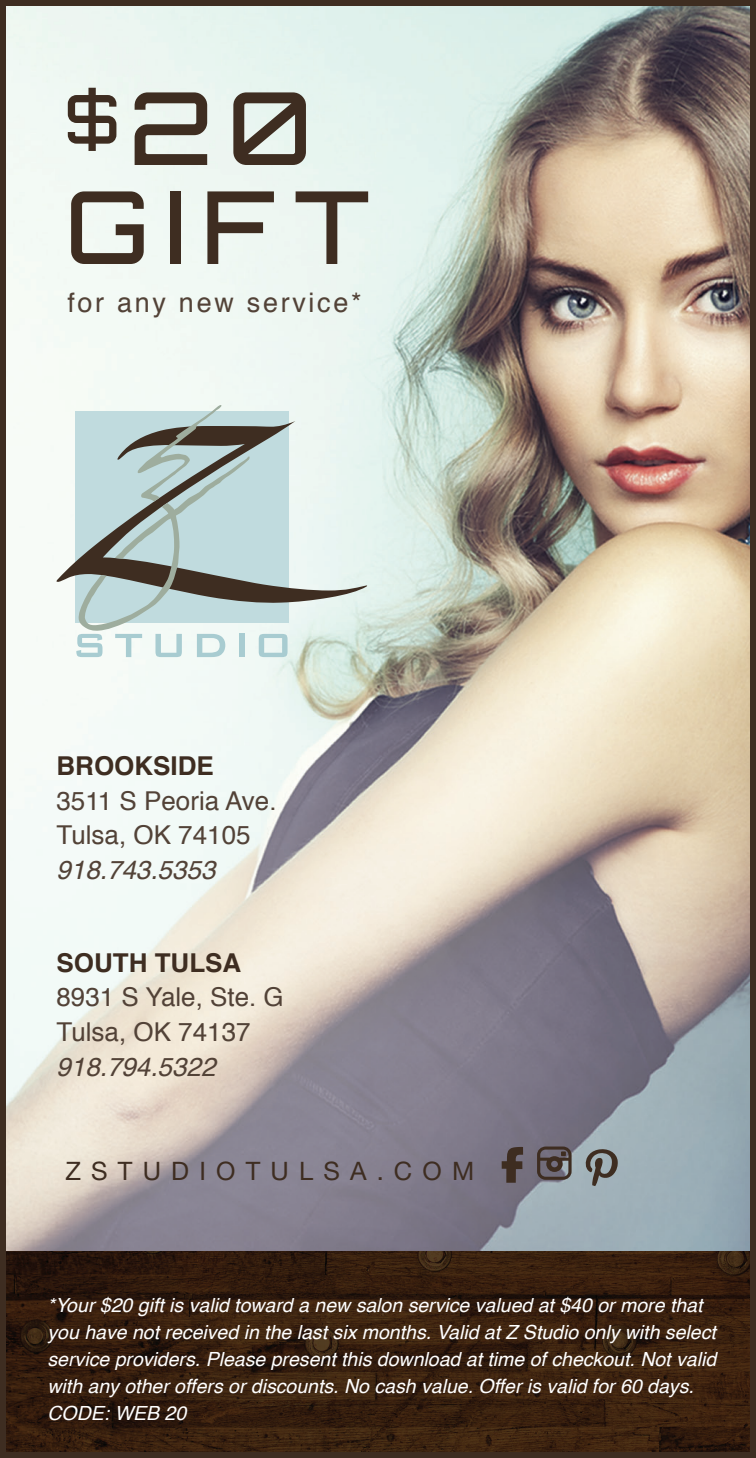
<style>
.page{position:relative;width:756px;height:1458px;background:#fff}
.page>*{position:absolute;margin:0;border:0;box-sizing:border-box;transform-origin:0 0}
.t1{font:500 100.8px/99px "Orbitron";letter-spacing:.15em;color:#3e2d21}
.t2{font:27px "Helvetica";letter-spacing:.1em;color:#524237}
.t3{font:26.1px/34.5px "Helvetica";color:#524237}
.t4{font:italic 26.1px "Helvetica";color:#524237}
.t5{font:700 26.1px "Helvetica";color:#3e2d21}
.t6{font:25.5px "Helvetica Neue";letter-spacing:.4em;color:#3e2d21}
.t7{font:italic 19.5px/27px "Helvetica";color:#fff}
</style>
<div class="page">
<img style="left:7px;top:7px;width:742px;height:1245px">
<div style="left:76px;top:411px;width:213px;height:211px;background:#c0dbde"></div>
<svg style="left:56px;top:421px;width:311px;height:182px;fill:#e8f5f0"></svg>
<svg style="left:259px;top:634px;width:29px;height:23px"></svg>
<svg style="left:76px;top:404px;width:174px;height:253px"></svg>
<img style="left:7px;top:1252px;width:742px;height:199px">
<svg style="left:502px;top:1147px;width:21px;height:36px"></svg>
<svg style="left:537px;top:1147px;width:35px;height:33px"></svg>
<svg style="left:585px;top:1147px;width:33px;height:39px"></svg>
<div style="left:0;top:0;width:756px;height:1458px;border:6px solid #3e2d21"></div>
<h1 class="t1" style="left:66px;top:77px;width:306px"><sup>$</sup>20<br>GIFT</h1>
<h2 class="t2" style="left:67px;top:282px;width:296px">for any new service*</h2>
<h3 class="t5" style="left:57px;top:745px;width:159px">BROOKSIDE</h3>
<h3 class="t3" style="left:57px;top:784px;width:222px">3511 S Peoria Ave.<br>Tulsa, OK 74105</h3>
<h3 class="t4" style="left:57px;top:849px;width:160px">918.743.5353</h3>
<h3 class="t5" style="left:57px;top:942px;width:186px">SOUTH TULSA</h3>
<h3 class="t3" style="left:57px;top:981px;width:229px">8931 S Yale, Ste. G<br>Tulsa, OK 74137</h3>
<h3 class="t4" style="left:57px;top:1046px;width:160px">918.794.5322</h3>
<h3 class="t6" style="left:66px;top:1156px;width:410px">ZSTUDIOTULSA.COM</h3>
<p class="t7" style="left:48px;top:1292px;width:670px">*Your $20 gift is valid toward a new salon service valued at $40 or more that you have not received in the last six months. Valid at Z Studio only with select service providers. Please present this download at time of checkout. Not valid with any other offers or discounts. No cash value. Offer is valid for 60 days.<br>CODE: WEB 20</p>
</div>
